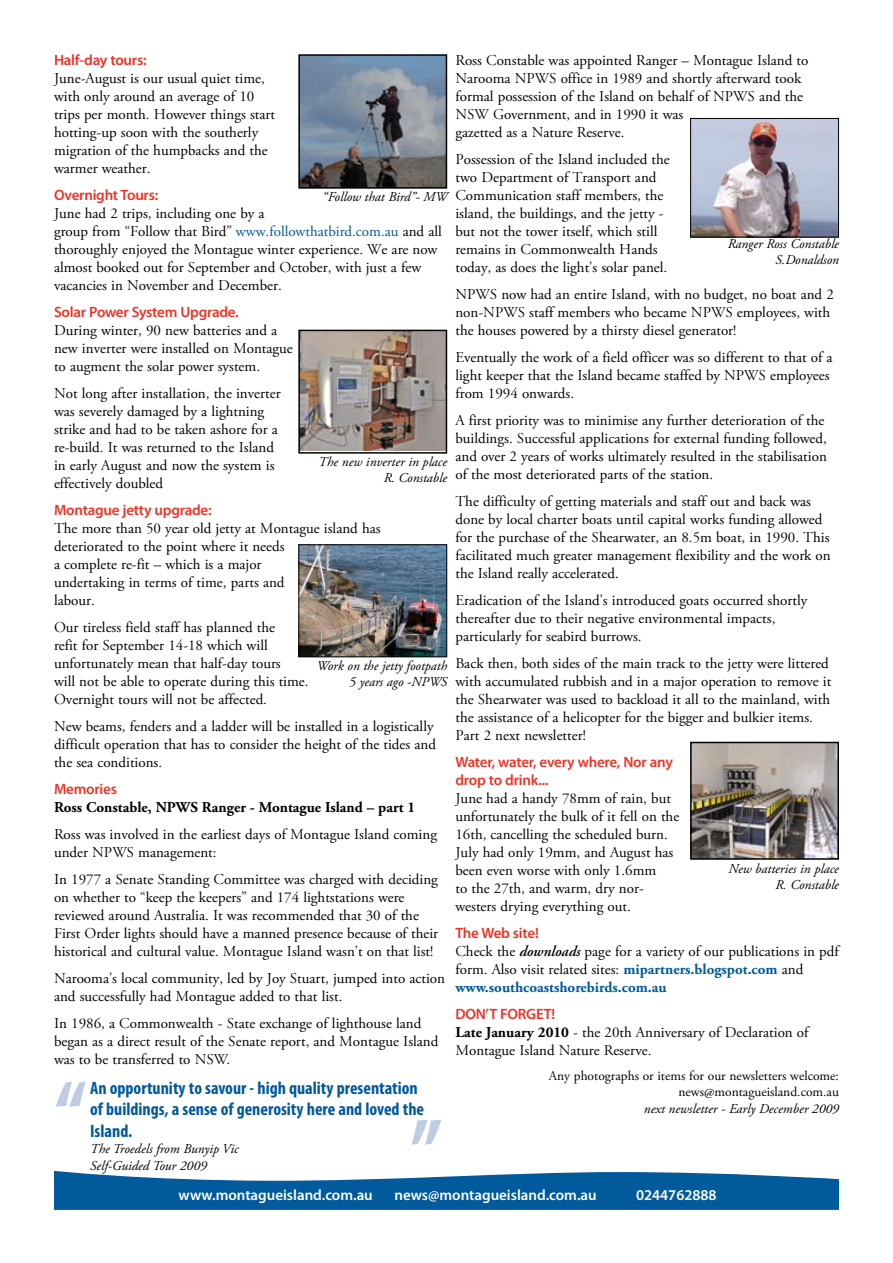
<style>
.page{position:relative;width:893px;height:1263px;background:#fff}
.page>*{position:absolute;margin:0;border:0;box-sizing:border-box;transform-origin:0 0}
.t1{font:700 condensed 18px/21.6px "Myriad Pro";color:#005a9c}
.t2{font:15px/18px "Adobe Garamond Pro";color:#000}
.t3{font:600 15px/18px "Myriad Pro";letter-spacing:-.015em;color:#ee3224}
.t4{font:600 15px "Myriad Pro";color:#fff}
.t5{font:700 15px "Adobe Garamond Pro";color:#000}
.t6{font:italic 13.5px/16.2px "Adobe Garamond Pro";color:#000;text-align:right}
.t7{font:13.5px/16.2px "Adobe Garamond Pro";color:#000;text-align:right}
.s1{font-weight:600;font-style:italic}
.s2{font-weight:700;color:#005a9c}
.s3{font-weight:700}
.s4{color:#005a9c}
</style>
<div class="page">
<img style="left:301px;top:57px;width:143px;height:129px">
<div style="left:298px;top:54px;width:149px;height:135px;border:2px solid #000"></div>
<svg style="left:54px;top:1171px;width:785px;height:39px;background:#2270a9"></svg>
<img style="left:692px;top:120px;width:145px;height:115px">
<div style="left:690px;top:118px;width:149px;height:119px;border:1px solid #000"></div>
<img style="left:300px;top:546px;width:145px;height:109px">
<div style="left:298px;top:544px;width:149px;height:113px;border:1px solid #000"></div>
<svg style="left:411px;top:1120px;width:30px;height:25px"></svg>
<svg style="left:56px;top:1081px;width:30px;height:26px"></svg>
<img style="left:301px;top:333px;width:143px;height:117px">
<div style="left:298px;top:330px;width:149px;height:124px;border:2px solid #000"></div>
<img style="left:693px;top:745px;width:143px;height:112px">
<div style="left:690px;top:742px;width:149px;height:118px;border:2px solid #000"></div>
<p class="t2" style="left:455px;top:52px;width:354px">Ross Constable was appointed Ranger – Montague Island to Narooma NPWS office in 1989 and shortly afterward took formal possession of the Island on behalf of NPWS and the NSW Government, and in 1990 it was<br>gazetted as a Nature Reserve.</p>
<p class="t2" style="left:455px;top:151px;width:216px">Possession of the Island included the two Department of Transport and Communication staff members, the island, the buildings, and the jetty - but not the tower itself, which still remains in Commonwealth Hands today, as does the light’s solar panel.</p>
<p class="t2" style="left:455px;top:286px;width:380px">NPWS now had an entire Island, with no budget, no boat and 2 non-NPWS staff members who became NPWS employees, with the houses powered by a thirsty diesel generator!</p>
<p class="t2" style="left:455px;top:349px;width:379px">Eventually the work of a field officer was so different to that of a light keeper that the Island became staffed by NPWS employees from 1994 onwards.</p>
<p class="t2" style="left:455px;top:412px;width:373px">A first priority was to minimise any further deterioration of the buildings. Successful applications for external funding followed, and over 2 years of works ultimately resulted in the stabilisation of the most deteriorated parts of the station.</p>
<p class="t2" style="left:455px;top:493px;width:377px">The difficulty of getting materials and staff out and back was done by local charter boats until capital works funding allowed for the purchase of the Shearwater, an 8.5m boat, in 1990. This facilitated much greater management flexibility and the work on the Island really accelerated.</p>
<p class="t2" style="left:455px;top:592px;width:353px">Eradication of the Island’s introduced goats occurred shortly thereafter due to their negative environmental impacts, particularly for seabird burrows.</p>
<p class="t2" style="left:455px;top:655px;width:377px">Back then, both sides of the main track to the jetty were littered with accumulated rubbish and in a major operation to remove it the Shearwater was used to backload it all to the mainland, with the assistance of a helicopter for the bigger and bulkier items.<br>Part 2 next newsletter!</p>
<p class="t3" style="left:455px;top:752px;width:219px">Water, water, every where, Nor any drop to drink...</p>
<p class="t2" style="left:455px;top:790px;width:225px">June had a handy 78mm of rain, but unfortunately the bulk of it fell on the 16th, cancelling the scheduled burn.<br>July had only 19mm, and August has been even worse with only 1.6mm<br>to the 27th, and warm, dry nor&shy;westers drying everything out.</p>
<p class="t3" style="left:455px;top:923px;width:85px">The Web site!</p>
<p class="t2" style="left:455px;top:943px;width:385px">Check the <span class="s1">downloads</span> page for a variety of our publications in pdf form. Also visit related sites: <span class="s2">mipartners.blogspot.com</span> and <span class="s2">www.southcoastshorebirds.com.au</span></p>
<p class="t3" style="left:455px;top:1004px;width:101px">DON’T FORGET!</p>
<p class="t2" style="left:455px;top:1024px;width:355px"><span class="s3">Late January 2010</span> - the 20th Anniversary of Declaration of<br>Montague Island Nature Reserve.</p>
<p class="t7" style="left:549px;top:1068px;width:292px">Any photographs or items for our newsletters welcome: news@montagueisland.com.au</p>
<p class="t6" style="left:644px;top:1100px;width:196px">next newsletter - Early December 2009</p>
<p class="t3" style="left:54px;top:51px;width:94px">Half-day tours:</p>
<p class="t2" style="left:54px;top:70px;width:223px">June-August is our usual quiet time, with only around an average of 10 trips per month. However things start hotting-up soon with the southerly migration of the humpbacks and the warmer weather.</p>
<p class="t3" style="left:54px;top:186px;width:106px">Overnight Tours:</p>
<p class="t2" style="left:54px;top:205px;width:389px">June had 2 trips, including one by a<br>group from “Follow that Bird” <span class="s4">www.followthatbird.com.au</span> and all thoroughly enjoyed the Montague winter experience. We are now almost booked out for September and October, with just a few vacancies in November and December.</p>
<p class="t3" style="left:54px;top:303px;width:186px">Solar Power System Upgrade.</p>
<p class="t2" style="left:54px;top:322px;width:240px">During winter, 90 new batteries and a new inverter were installed on Montague</p>
<p class="t6" style="left:323px;top:189px;width:126px">“Follow that Bird”- MW</p>
<p class="t6" style="left:728px;top:236px;width:113px">Ranger Ross Constable<br>S.Donaldson</p>
<p class="t2" style="left:54px;top:354px;width:228px;line-height:27px">to augment the solar power system.<br>Not long after installation, the inverter</p>
<p class="t2" style="left:54px;top:403px;width:225px">was severely damaged by a lightning strike and had to be taken ashore for a re-build. It was returned to the Island in early August and now the system is effectively doubled</p>
<p class="t3" style="left:54px;top:501px;width:159px">Montague jetty upgrade:</p>
<p class="t2" style="left:54px;top:520px;width:328px">The more than 50 year old jetty at Montague island has deteriorated to the point where it needs<br>a complete re-fit – which is a major<br>undertaking in terms of time, parts and<br>labour.</p>
<p class="t2" style="left:54px;top:619px;width:256px">Our tireless field staff has planned the<br>refit for September 14-18 which will unfortunately mean that half-day tours<br>will not be able to operate during this time.<br>Overnight tours will not be affected.</p>
<p class="t2" style="left:54px;top:718px;width:384px">New beams, fenders and a ladder will be installed in a logistically difficult operation that has to consider the height of the tides and the sea conditions.</p>
<p class="t3" style="left:54px;top:780px;width:64px">Memories</p>
<p class="t5" style="left:54px;top:799px;width:363px">Ross Constable, NPWS Ranger - Montague Island – part 1</p>
<p class="t2" style="left:54px;top:826px;width:385px">Ross was involved in the earliest days of Montague Island coming under NPWS management:</p>
<p class="t2" style="left:54px;top:871px;width:386px">In 1977 a Senate Standing Committee was charged with deciding on whether to “keep the keepers” and 174 lightstations were reviewed around Australia. It was recommended that 30 of the First Order lights should have a manned presence because of their historical and cultural value. Montague Island wasn’t on that list!</p>
<p class="t2" style="left:54px;top:970px;width:393px">Narooma’s local community, led by Joy Stuart, jumped into action and successfully had Montague added to that list.</p>
<p class="t2" style="left:54px;top:1015px;width:386px">In 1986, a Commonwealth - State exchange of lighthouse land began as a direct result of the Senate report, and Montague Island was to be transferred to NSW.</p>
<p class="t6" style="left:319px;top:453px;width:130px">The new inverter in place<br>R. Constable</p>
<p class="t6" style="left:317px;top:658px;width:132px">Work on the jetty footpath<br>5 years ago -NPWS</p>
<p class="t6" style="left:728px;top:861px;width:112px">New batteries in place<br>R. Constable</p>
<p class="t1" style="left:90px;top:1077px;width:335px">An opportunity to savour - high quality presentation of buildings, a sense of generosity here and loved the<br>Island.</p>
<p class="t6" style="left:90px;top:1141px;width:150px;text-align:left">The Troedels from Bunyip Vic<br>Self-Guided Tour 2009</p>
<p class="t4" style="left:179px;top:1185px;width:196px">www.montagueisland.com.au</p>
<p class="t4" style="left:395px;top:1185px;width:204px">news@montagueisland.com.au</p>
<p class="t4" style="left:636px;top:1185px;width:82px">0244762888</p>
</div>
